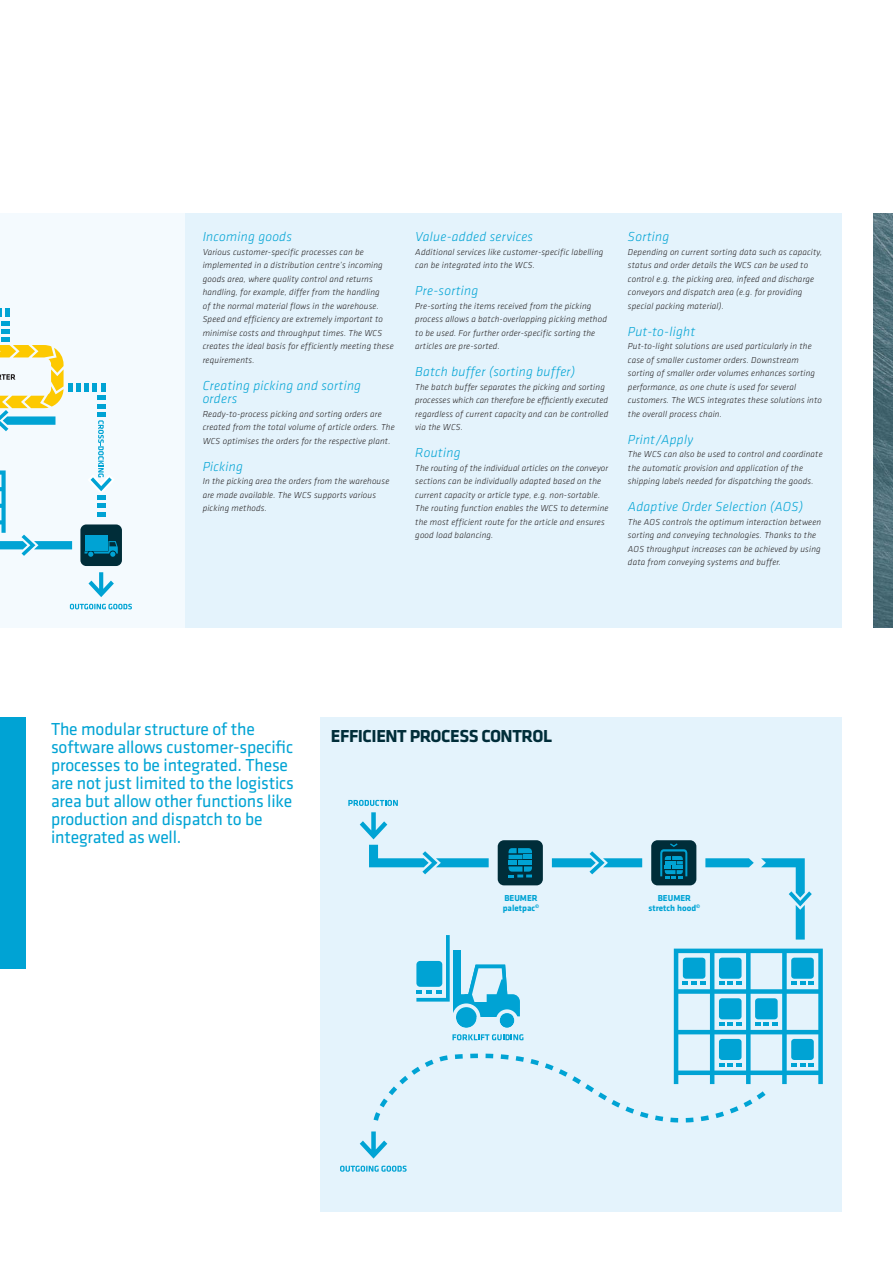
<style>
.page{position:relative;width:893px;height:1263px;background:#fff}
.page>*{position:absolute;margin:0;border:0;box-sizing:border-box;transform-origin:0 0}
.t1{font:18px/18px "Klavika Basic";letter-spacing:-.01em;color:#00a3d4}
.t2{font:700 18px "Klavika Basic";letter-spacing:-.025em;color:#002d39}
.t3{font:italic 300 13.5px/13.5px "Klavika Basic";letter-spacing:.02em;color:#00a3d4}
.t4{font:italic 300 9px/13.5px "Klavika Basic";letter-spacing:.02em;color:#231f20}
.t5{font:700 9px/10.1px "Klavika Basic";color:#00a3d4;text-align:center}
</style>
<div class="page">
<div style="left:320px;top:717px;width:522px;height:495px;background:#e4f3fc"></div>
<div style="left:0;top:213px;width:186px;height:414px;background:#f4fafe"></div>
<img style="left:874px;top:213px;width:19px;height:414px">
<div style="left:0;top:718px;width:26px;height:251px;background:#00a3d4"></div>
<div style="left:80px;top:524px;width:42px;height:42px;background:#002d39;border-radius:6px"></div>
<svg style="left:88px;top:572px;width:26px;height:25px"></svg>
<svg style="left:360px;top:1131px;width:27px;height:27px"></svg>
<svg style="left:360px;top:812px;width:463px;height:310px"></svg>
<div style="left:186px;top:213px;width:656px;height:414px;background:#e4f3fc"></div>
<svg style="left:70px;top:604px;width:62px;height:5px"></svg>
<svg style="left:348px;top:800px;width:50px;height:6px"></svg>
<svg style="left:340px;top:1166px;width:67px;height:6px"></svg>
<svg style="left:0;top:308px;width:118px;height:249px"></svg>
<h2 class="t3" style="left:203px;top:230px;width:91px">Incoming goods</h2>
<p class="t4" style="left:203px;top:245px;width:193px">Various customer-specific processes can be implemented in a distribution centre’s incoming goods area, where quality control and returns handling, for example, differ from the handling<br>of the normal material flows in the warehouse.<br>Speed and efficiency are extremely important to minimise costs and throughput times. The WCS creates the ideal basis for efficiently meeting these requirements.</p>
<h2 class="t3" style="left:203px;top:378px;width:160px">Creating picking and sorting orders</h2>
<p class="t4" style="left:203px;top:407px;width:194px">Ready-to-process picking and sorting orders are created from the total volume of article orders. The<br>WCS optimises the orders for the respective plant.</p>
<h2 class="t3" style="left:203px;top:459px;width:42px">Picking</h2>
<p class="t4" style="left:203px;top:474px;width:188px">In the picking area the orders from the warehouse are made available. The WCS supports various picking methods.</p>
<h2 class="t3" style="left:415px;top:230px;width:119px">Value-added services</h2>
<p class="t4" style="left:415px;top:245px;width:190px">Additional services like customer-specific labelling can be integrated into the WCS.</p>
<h2 class="t3" style="left:415px;top:284px;width:64px">Pre-sorting</h2>
<p class="t4" style="left:415px;top:299px;width:193px">Pre-sorting the items received from the picking process allows a batch-overlapping picking method to be used. For further order-specific sorting the articles are pre-sorted.</p>
<h2 class="t3" style="left:415px;top:365px;width:161px">Batch buffer (sorting buffer)</h2>
<p class="t4" style="left:415px;top:380px;width:195px">The batch buffer separates the picking and sorting processes which can therefore be efficiently executed regardless of current capacity and can be controlled via the WCS.</p>
<h2 class="t3" style="left:415px;top:446px;width:47px">Routing</h2>
<p class="t4" style="left:415px;top:461px;width:195px">The routing of the individual articles on the conveyor sections can be individually adapted based on the current capacity or article type, e.g. non-sortable.<br>The routing function enables the WCS to determine the most efficient route for the article and ensures good load balancing.</p>
<h2 class="t3" style="left:628px;top:230px;width:43px">Sorting</h2>
<p class="t4" style="left:628px;top:245px;width:196px">Depending on current sorting data such as capacity, status and order details the WCS can be used to control e.g. the picking area, infeed and discharge conveyors and dispatch area (e.g. for providing special packing material).</p>
<h2 class="t3" style="left:628px;top:324px;width:69px">Put-to-light</h2>
<p class="t4" style="left:628px;top:339px;width:196px">Put-to-light solutions are used particularly in the case of smaller customer orders. Downstream sorting of smaller order volumes enhances sorting performance, as one chute is used for several customers. The WCS integrates these solutions into the overall process chain.</p>
<h2 class="t3" style="left:628px;top:432px;width:67px">Print/Apply</h2>
<p class="t4" style="left:628px;top:447px;width:196px">The WCS can also be used to control and coordinate the automatic provision and application of the shipping labels needed for dispatching the goods.</p>
<h2 class="t3" style="left:628px;top:500px;width:177px">Adaptive Order Selection (AOS)</h2>
<p class="t4" style="left:628px;top:515px;width:195px">The AOS controls the optimum interaction between sorting and conveying technologies. Thanks to the AOS throughput increases can be achieved by using data from conveying systems and buffer.</p>
<h1 class="t1" style="left:51px;top:719px;width:244px">The modular structure of the software allows customer-specific processes to be integrated. These are not just limited to the logistics area but allow other functions like production and dispatch to be integrated as well.</h1>
<h1 class="t2" style="left:331px;top:723px;width:222px">EFFICIENT PROCESS CONTROL</h1>
<p class="t5" style="left:503px;top:892px;width:38px;text-align:left">BEUMER paletpac<sup>©</sup></p>
<p class="t5" style="left:649px;top:892px;width:53px">BEUMER stretch hood<sup>©</sup></p>
</div>
